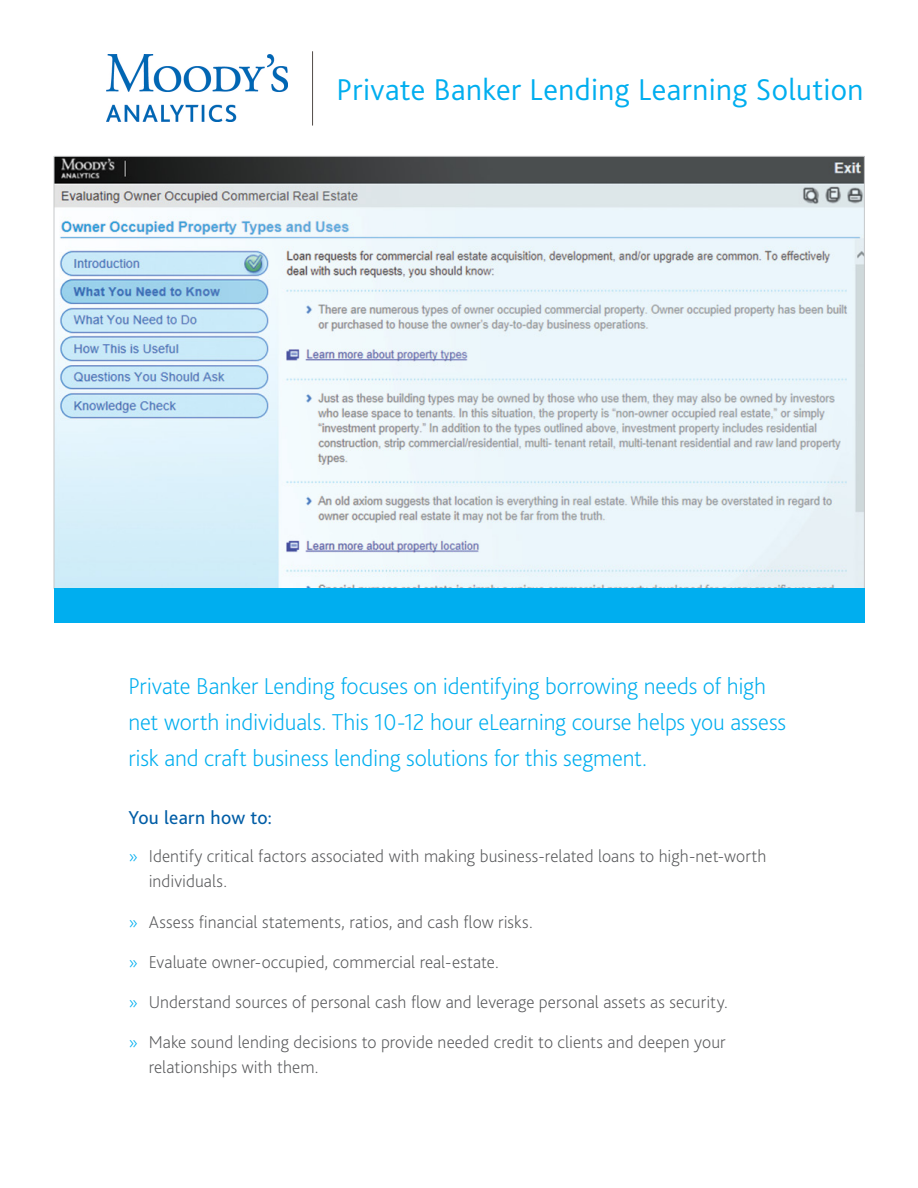
<style>
.page{position:relative;width:918px;height:1188px;background:#fff}
.page>*{position:absolute;margin:0;border:0;box-sizing:border-box;transform-origin:0 0}
.t1{font:300 31.5px "Bliss Pro";letter-spacing:.01em;color:#00aeef}
.t2{font:200 24px/36px "Bliss Pro";letter-spacing:-.01em;color:#00aeef}
.t3{font:19.5px "Bliss Pro";letter-spacing:.015em;color:#005da6}
.t4{font:200 18px/25.5px "Bliss Pro";letter-spacing:.005em;color:#58595b}
.s1{color:#00aeef}
</style>
<div class="page">
<hr style="left:312px;top:51px;width:1px;height:75px;background:#524b48">
<img style="left:106px;top:55px;width:182px;height:67px">
<img style="left:56px;top:158px;width:807px;height:429px">
<div style="left:54px;top:588px;width:810px;height:35px;background:#00aeef"></div>
<h1 class="t1" style="left:337px;top:70px;width:529px">Private Banker Lending Learning Solution</h1>
<h2 class="t2" style="left:128px;top:667px;width:659px">Private Banker Lending focuses on identifying borrowing needs of high net worth individuals. This 10-12 hour eLearning course helps you assess risk and craft business lending solutions for this segment.</h2>
<p class="t3" style="left:128px;top:805px;width:145px">You learn how to:</p>
<p class="t4" style="left:149px;top:843px;width:619px;text-indent:-20px"><span class="s1">»</span> Identify critical factors associated with making business-related loans to high-net-worth individuals.</p>
<p class="t4" style="left:128px;top:908px;width:406px"><span class="s1">»</span> Assess financial statements, ratios, and cash flow risks.</p>
<p class="t4" style="left:128px;top:949px;width:372px"><span class="s1">»</span> Evaluate owner-occupied, commercial real-estate.</p>
<p class="t4" style="left:128px;top:989px;width:601px"><span class="s1">»</span> Understand sources of personal cash flow and leverage personal assets as security.</p>
<p class="t4" style="left:149px;top:1029px;width:579px;text-indent:-20px"><span class="s1">»</span> Make sound lending decisions to provide needed credit to clients and deepen your relationships with them.</p>
</div>
